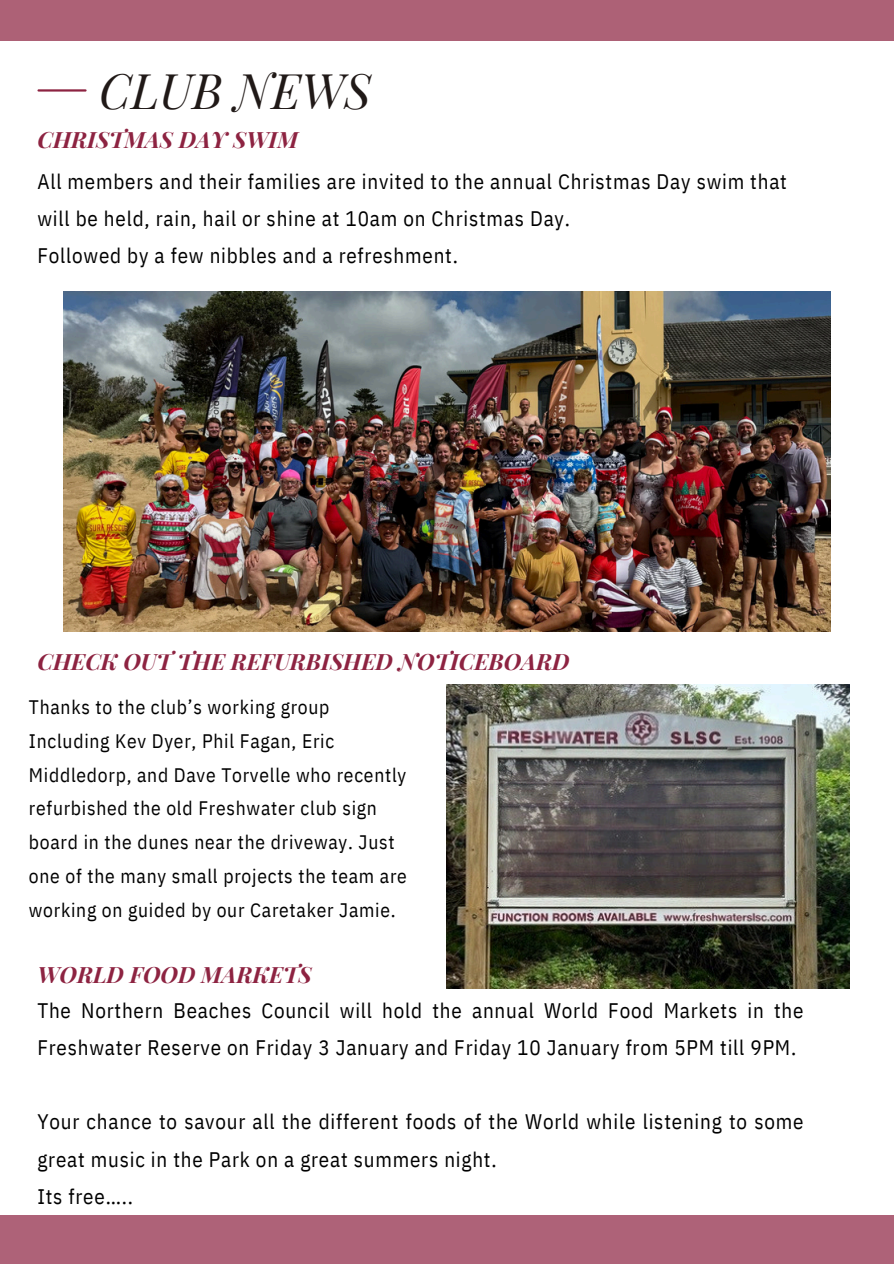
<style>
.page{position:relative;width:894px;height:1264px;background:#fff}
.page>*{position:absolute;margin:0;border:0;box-sizing:border-box;transform-origin:0 0}
.t1{font:italic 48px "Playfair Display";color:#201917}
.t2{font:italic 700 22.5px "Playfair Display";color:#8d2341}
.t3{font:21px/37.2px "IBM Plex Sans Cond";letter-spacing:.04em;color:#000}
.t4{font:19.5px/33.8px "IBM Plex Sans Cond";letter-spacing:.04em;color:#000}
</style>
<div class="page">
<hr style="left:39px;top:89px;width:46px;height:3px;background:#8d2341">
<div style="left:0;top:1214px;width:893px;height:49px;background:#ae6278"></div>
<div style="left:0;top:0;width:893px;height:40px;background:#ad6176"></div>
<img style="left:63px;top:292px;width:766px;height:339px">
<img style="left:446px;top:684px;width:403px;height:304px">
<p class="t1" style="left:99px;top:57px;width:273px">CLUB NEWS</p>
<h1 class="t2" style="left:37px;top:124px;width:262px">CHRISTMAS DAY SWIM</h1>
<h2 class="t3" style="left:37px;top:162px;width:750px">All members and their families are invited to the annual Christmas Day swim that will be held, rain, hail or shine at 10am on Christmas Day.<br>Followed by a few nibbles and a refreshment.</h2>
<p class="t2" style="left:37px;top:645px;width:533px">CHECK OUT THE REFURBISHED NOTICEBOARD</p>
<p class="t4" style="left:29px;top:689px;width:379px">Thanks to the club’s working group Including Kev Dyer, Phil Fagan, Eric Middledorp, and Dave Torvelle who recently refurbished the old Freshwater club sign board in the dunes near the driveway. Just one of the many small projects the team are working on guided by our Caretaker Jamie.</p>
<h3 class="t2" style="left:37px;top:959px;width:276px">WORLD FOOD MARKETS</h3>
<p class="t3" style="left:37px;top:991px;width:767px">The Northern Beaches Council will hold the annual World Food Markets in the<br>Freshwater Reserve on Friday 3 January and Friday 10 January from 5PM till 9PM.</p>
<h2 class="t3" style="left:37px;top:1102px;width:767px">Your chance to savour all the different foods of the World while listening to some great music in the Park on a great summers night.<br>Its free…..</h2>
</div>
